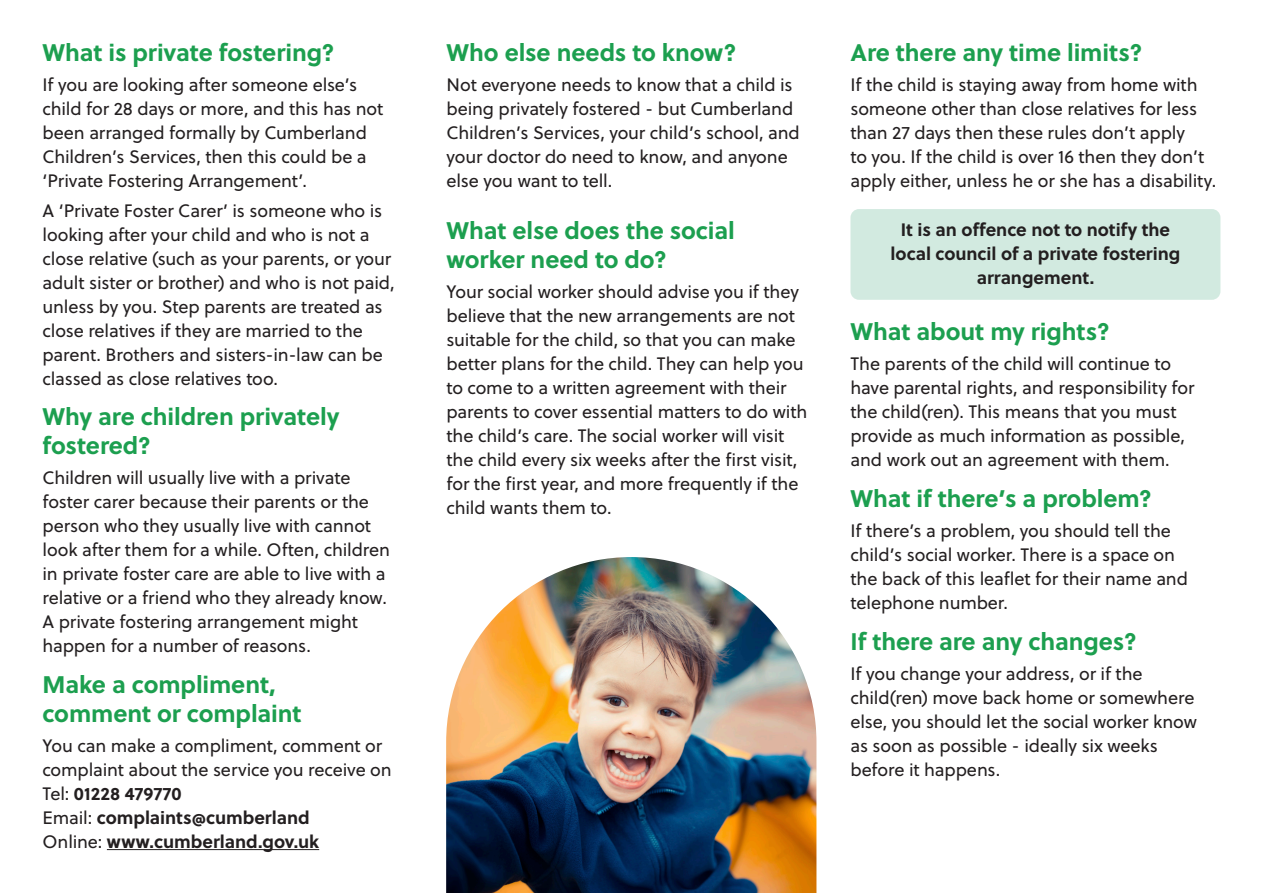
<style>
.page{position:relative;width:1263px;height:893px;background:#fff}
.page>*{position:absolute;margin:0;border:0;box-sizing:border-box;transform-origin:0 0}
.t1{font:700 24px/28.8px "Soleil";letter-spacing:-.005em;color:#1c9f4f}
.t2{font:18px/24px "Soleil";letter-spacing:-.005em;color:#231f20}
.t3{font:700 18px/24px "Soleil";letter-spacing:-.005em;color:#231f20;text-align:center}
.s1{font-weight:700}
</style>
<div class="page">
<div style="left:850px;top:209px;width:370px;height:91px;background:#d2eae0;border-radius:9px"></div>
<hr style="left:107px;top:849px;width:212px;height:1px;background:#231f20">
<img style="left:446px;top:557px;width:370px;height:336px">
<p class="t1" style="left:43px;top:36px;width:294px">What is private fostering?</p>
<p class="t2" style="left:43px;top:72px;width:342px">If you are looking after someone else’s child for 28 days or more, and this has not been arranged formally by Cumberland Children’s Services, then this could be a ‘Private Fostering Arrangement’.</p>
<p class="t2" style="left:43px;top:198px;width:354px">A ‘Private Foster Carer’ is someone who is looking after your child and who is not a close relative (such as your parents, or your adult sister or brother) and who is not paid, unless by you. Step parents are treated as close relatives if they are married to the parent. Brothers and sisters-in-law can be classed as close relatives too.</p>
<p class="t1" style="left:43px;top:401px;width:298px">Why are children privately fostered?</p>
<p class="t2" style="left:43px;top:465px;width:349px">Children will usually live with a private foster carer because their parents or the person who they usually live with cannot look after them for a while. Often, children in private foster care are able to live with a relative or a friend who they already know.<br>A private fostering arrangement might happen for a number of reasons.</p>
<p class="t1" style="left:43px;top:669px;width:260px">Make a compliment, comment or complaint</p>
<p class="t2" style="left:43px;top:733px;width:351px">You can make a compliment, comment or complaint about the service you receive on<br>Tel: <span class="s1">01228 479770<br></span>Email: <span class="s1">complaints@cumberland<br></span>Online: <span class="s1">www.cumberland.gov.uk</span></p>
<p class="t1" style="left:446px;top:36px;width:291px">Who else needs to know?</p>
<p class="t2" style="left:446px;top:72px;width:355px">Not everyone needs to know that a child is being privately fostered - but Cumberland Children’s Services, your child’s school, and your doctor do need to know, and anyone else you want to tell.</p>
<p class="t1" style="left:446px;top:215px;width:290px">What else does the social worker need to do?</p>
<p class="t2" style="left:446px;top:279px;width:362px">Your social worker should advise you if they believe that the new arrangements are not suitable for the child, so that you can make better plans for the child. They can help you to come to a written agreement with their parents to cover essential matters to do with the child’s care. The social worker will visit the child every six weeks after the first visit, for the first year, and more frequently if the child wants them to.</p>
<p class="t1" style="left:850px;top:36px;width:293px">Are there any time limits?</p>
<p class="t2" style="left:850px;top:72px;width:367px">If the child is staying away from home with someone other than close relatives for less than 27 days then these rules don’t apply<br>to you. If the child is over 16 then they don’t apply either, unless he or she has a disability.</p>
<p class="t3" style="left:891px;top:217px;width:291px">It is an offence not to notify the local council of a private fostering arrangement.</p>
<p class="t1" style="left:850px;top:316px;width:261px">What about my rights?</p>
<p class="t2" style="left:850px;top:351px;width:345px">The parents of the child will continue to have parental rights, and responsibility for the child(ren). This means that you must provide as much information as possible, and work out an agreement with them.</p>
<p class="t1" style="left:850px;top:483px;width:303px">What if there’s a problem?</p>
<p class="t2" style="left:850px;top:518px;width:339px">If there’s a problem, you should tell the child’s social worker. There is a space on the back of this leaflet for their name and telephone number.</p>
<p class="t1" style="left:850px;top:626px;width:288px">If there are any changes?</p>
<p class="t2" style="left:850px;top:661px;width:348px">If you change your address, or if the child(ren) move back home or somewhere else, you should let the social worker know as soon as possible - ideally six weeks before it happens.</p>
</div>
